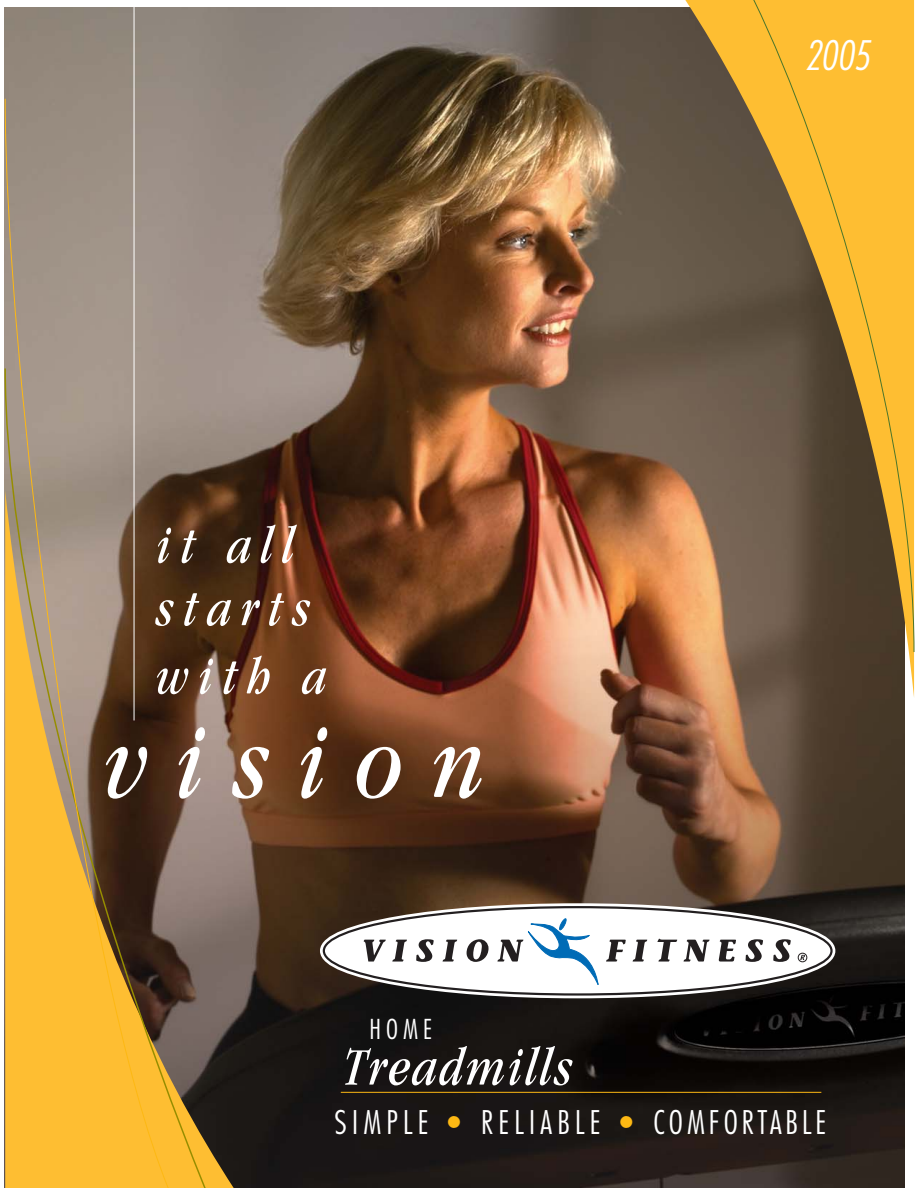
<style>
.page{position:relative;width:918px;height:1188px;background:#fff}
.page>*{position:absolute;margin:0;border:0;box-sizing:border-box;transform-origin:0 0}
.t1{font:italic condensed 106.95px "Garamond";letter-spacing:.265em;color:#fff}
.t2{font:italic condensed 54.6px "Garamond";letter-spacing:.045em;color:#fff}
.t3{font:italic condensed 53.4px "Garamond";letter-spacing:.175em;color:#fff}
.t4{font:italic 300 condensed 39.6px "Futura";color:#fff}
.t5{font:300 condensed 31.8px "Futura";letter-spacing:.165em;color:#fff}
.t6{font:300 condensed 26.7px "Futura";color:#fff}
.s1{color:#fdb813}
</style>
<div class="page">
<img style="left:4px;top:8px;width:901px;height:1180px">
<svg style="left:207px;top:490px;width:27px;height:698px;background:#6c5748"></svg>
<hr style="left:134px;top:0;width:1px;height:720px;background:#fff">
<svg style="left:316px;top:899px;width:523px;height:103px;background:#3a2e25"></svg>
<svg style="left:322px;top:905px;width:512px;height:92px"></svg>
<svg style="left:364px;top:940px;width:22px;height:22px"></svg>
<svg style="left:392px;top:940px;width:15px;height:22px"></svg>
<svg style="left:416px;top:939px;width:18px;height:23px"></svg>
<svg style="left:442px;top:940px;width:15px;height:22px"></svg>
<svg style="left:467px;top:939px;width:22px;height:23px"></svg>
<svg style="left:497px;top:917px;width:102px;height:68px"></svg>
<svg style="left:606px;top:940px;width:20px;height:22px"></svg>
<svg style="left:633px;top:940px;width:14px;height:22px"></svg>
<svg style="left:657px;top:939px;width:20px;height:23px"></svg>
<svg style="left:683px;top:940px;width:27px;height:22px"></svg>
<svg style="left:719px;top:940px;width:17px;height:22px"></svg>
<svg style="left:746px;top:939px;width:17px;height:23px"></svg>
<svg style="left:773px;top:939px;width:18px;height:23px"></svg>
<div style="left:798px;top:953px;width:9px;height:9px;border:1px solid #231f20;border-radius:50%"></div>
<svg style="left:800px;top:955px;width:5px;height:5px"></svg>
<svg style="left:685px;top:0;width:229px;height:698px;background:#82694b"></svg>
<svg style="left:170px;top:367px;width:37px;height:821px;background:#7a6048"></svg>
<svg style="left:4px;top:98px;width:166px;height:1090px;background:#ad8d58"></svg>
<svg style="left:753px;top:0;width:162px;height:653px;background:#ad8636"></svg>
<hr style="left:341px;top:1092px;width:480px;height:1px;background:#fdb813">
<h3 class="t3" style="left:156px;top:525px;width:139px">it all</h3>
<h3 class="t3" style="left:156px;top:587px;width:156px">starts</h3>
<h3 class="t3" style="left:156px;top:656px;width:172px">with a</h3>
<h1 class="t1" style="left:105px;top:721px;width:381px">vision</h1>
<p class="t6" style="left:370px;top:1018px;width:64px">HOME</p>
<h2 class="t2" style="left:343px;top:1046px;width:231px">Treadmills</h2>
<p class="t4" style="left:805px;top:38px;width:73px">2005</p>
<p class="t5" style="left:334px;top:1109px;width:493px">SIMPLE <span class="s1">•</span> RELIABLE <span class="s1">•</span> COMFORTABLE</p>
</div>
